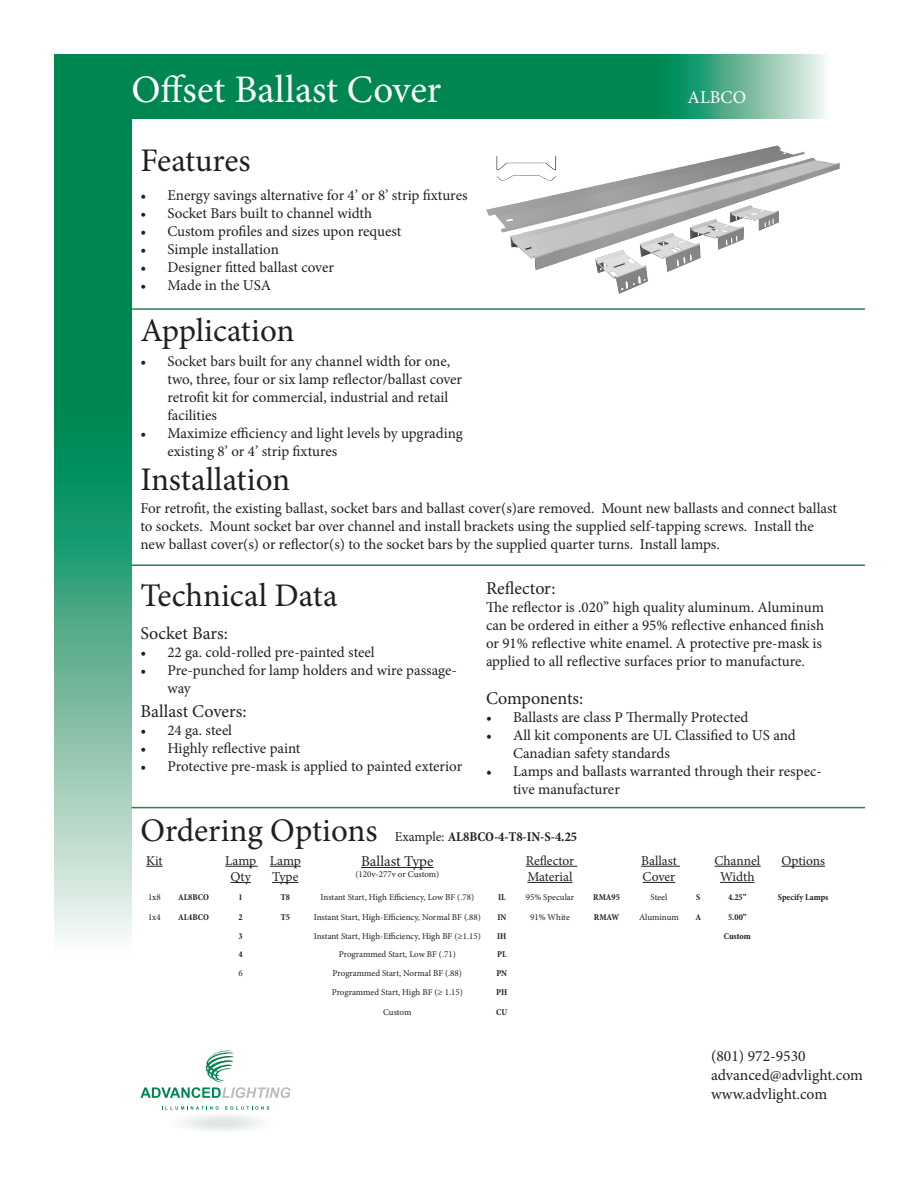
<style>
.page{position:relative;width:918px;height:1188px;background:#fff}
.page>*{position:absolute;margin:0;border:0;box-sizing:border-box;transform-origin:0 0}
.t1{font:39px "Minion Pro";color:#fff}
.t2{font:33px "Minion Pro";color:#231f20}
.t3{font:18px "Minion Pro";color:#231f20}
.t4{font:18px "Minion Pro";letter-spacing:.005em;color:#fff}
.t5{font:15.6px/18.8px "Minion Pro";color:#231f20}
.t6{font:15px/18px "Minion Pro";color:#231f20}
.t7{font:13.5px/16.2px "Minion Pro";color:#231f20}
.t8{font:700 condensed 13.5px "Minion Pro";color:#231f20}
.t9{font:9px "Minion Pro";color:#231f20}
.t10{font:700 condensed 9px "Minion Pro";color:#231f20}
.s1{font-weight:400;font-stretch:normal}
</style>
<div class="page">
<div style="left:173px;top:1113px;width:98px;height:19px;background:#fbfcfd;border-radius:50%"></div>
<div style="left:173px;top:1114px;width:97px;height:18px;background:#fafcfc;border-radius:50%"></div>
<div style="left:179px;top:1115px;width:85px;height:16px;background:#f6f8f9;border-radius:50%"></div>
<div style="left:186px;top:1116px;width:71px;height:14px;background:#f3f5f5;border-radius:50%"></div>
<div style="left:187px;top:1116px;width:69px;height:13px;background:#f3f5f5;border-radius:50%"></div>
<div style="left:190px;top:1117px;width:64px;height:12px;background:#eff1f3;border-radius:50%"></div>
<div style="left:195px;top:1118px;width:53px;height:10px;background:#eceeee;border-radius:50%"></div>
<div style="left:196px;top:1118px;width:52px;height:10px;background:#ebecee;border-radius:50%"></div>
<div style="left:202px;top:1119px;width:40px;height:8px;background:#e7eaeb;border-radius:50%"></div>
<div style="left:204px;top:1120px;width:35px;height:6px;background:#e3e4e4;border-radius:50%"></div>
<svg style="left:162px;top:1106px;width:57px;height:4px"></svg>
<svg style="left:225px;top:1106px;width:44px;height:4px"></svg>
<svg style="left:140px;top:1050px;width:151px;height:48px"></svg>
<svg style="left:54px;top:55px;width:77px;height:884px;background:#44a680"></svg>
<svg style="left:55px;top:55px;width:770px;height:63px;background:#179161"></svg>
<hr style="left:131px;top:308px;width:734px;height:2px;background:#248452">
<hr style="left:131px;top:564px;width:734px;height:2px;background:#248452">
<hr style="left:131px;top:807px;width:734px;height:1px;background:#248452">
<svg style="left:146px;top:866px;width:17px;height:1px"></svg>
<hr style="left:225px;top:866px;width:33px;height:1px;background:#231f20">
<svg style="left:231px;top:882px;width:20px;height:1px"></svg>
<hr style="left:270px;top:866px;width:31px;height:1px;background:#231f20">
<svg style="left:272px;top:882px;width:27px;height:1px"></svg>
<hr style="left:361px;top:867px;width:73px;height:1px;background:#231f20">
<hr style="left:526px;top:866px;width:51px;height:1px;background:#231f20">
<hr style="left:527px;top:882px;width:46px;height:1px;background:#231f20">
<hr style="left:641px;top:866px;width:39px;height:1px;background:#231f20">
<hr style="left:643px;top:882px;width:32px;height:1px;background:#231f20">
<hr style="left:714px;top:866px;width:47px;height:1px;background:#231f20">
<hr style="left:720px;top:882px;width:35px;height:1px;background:#231f20">
<hr style="left:781px;top:866px;width:44px;height:1px;background:#231f20">
<img style="left:486px;top:146px;width:354px;height:148px">
<h1 class="t1" style="left:131px;top:64px;width:312px">Offset Ballast Cover</h1>
<h2 class="t2" style="left:140px;top:139px;width:112px">Features</h2>
<p class="t6" style="left:140px;top:186px;width:329px">• Energy savings alternative for 4’ or 8’ strip fixtures</p>
<p class="t6" style="left:140px;top:204px;width:233px">• Socket Bars built to channel width</p>
<p class="t6" style="left:140px;top:222px;width:263px">• Custom profiles and sizes upon request</p>
<p class="t6" style="left:140px;top:240px;width:140px">• Simple installation</p>
<p class="t6" style="left:140px;top:258px;width:195px">• Designer fitted ballast cover</p>
<p class="t6" style="left:140px;top:276px;width:132px">• Made in the USA</p>
<h2 class="t2" style="left:140px;top:309px;width:156px">Application</h2>
<p class="t6" style="left:167px;top:352px;width:296px;text-indent:-27px">• Socket bars built for any channel width for one, two, three, four or six lamp reflector/ballast cover retrofit kit for commercial, industrial and retail facilities</p>
<p class="t6" style="left:167px;top:424px;width:297px;text-indent:-27px">• Maximize efficiency and light levels by upgrading existing 8’ or 4’ strip fixtures</p>
<h2 class="t2" style="left:140px;top:458px;width:151px">Installation</h2>
<p class="t4" style="left:688px;top:85px;width:60px">ALBCO</p>
<p class="t6" style="left:140px;top:499px;width:698px">For retrofit, the existing ballast, socket bars and ballast cover(s)are removed. Mount new ballasts and connect ballast to sockets. Mount socket bar over channel and install brackets using the supplied self-tapping screws. Install the new ballast cover(s) or reflector(s) to the socket bars by the supplied quarter turns. Install lamps.</p>
<h2 class="t2" style="left:140px;top:573px;width:199px">Technical Data</h2>
<p class="t3" style="left:140px;top:622px;width:89px">Socket Bars:</p>
<p class="t6" style="left:140px;top:644px;width:236px">• 22 ga. cold-rolled pre-painted steel</p>
<p class="t6" style="left:167px;top:662px;width:291px;text-indent:-27px">• Pre-punched for lamp holders and wire passage&shy;way</p>
<p class="t3" style="left:140px;top:699px;width:108px">Ballast Covers:</p>
<p class="t6" style="left:140px;top:721px;width:93px">• 24 ga. steel</p>
<p class="t6" style="left:140px;top:739px;width:162px">• Highly reflective paint</p>
<p class="t6" style="left:140px;top:757px;width:323px">• Protective pre-mask is applied to painted exterior</p>
<p class="t3" style="left:486px;top:577px;width:71px">Reflector:</p>
<p class="t6" style="left:486px;top:599px;width:340px">The reflector is .020” high quality aluminum. Aluminum can be ordered in either a 95% reflective enhanced finish or 91% reflective white enamel. A protective pre-mask is applied to all reflective surfaces prior to manufacture.</p>
<p class="t3" style="left:486px;top:686px;width:99px">Components:</p>
<p class="t6" style="left:486px;top:708px;width:264px">• Ballasts are class P Thermally Protected</p>
<p class="t6" style="left:513px;top:726px;width:284px;text-indent:-27px">• All kit components are UL Classified to US and<br>Canadian safety standards</p>
<p class="t6" style="left:513px;top:762px;width:310px;text-indent:-27px">• Lamps and ballasts warranted through their respec&shy;tive manufacturer</p>
<h2 class="t2" style="left:140px;top:809px;width:239px">Ordering Options</h2>
<p class="t8" style="left:395px;top:828px;width:184px"><span class="s1">Example:</span> AL8BCO-4-T8-IN-S-4.25</p>
<p class="t7" style="left:146px;top:853px;width:18px">Kit</p>
<p class="t7" style="left:225px;top:853px;width:33px;text-align:center">Lamp<br>Qty</p>
<p class="t7" style="left:270px;top:853px;width:33px">Lamp<br>Type</p>
<p class="t6" style="left:361px;top:852px;width:74px">Ballast Type</p>
<p class="t9" style="left:355px;top:868px;width:85px">(120v-277v or Custom)</p>
<p class="t7" style="left:526px;top:853px;width:50px">Reflector<br>Material</p>
<p class="t7" style="left:641px;top:853px;width:37px">Ballast<br>Cover</p>
<p class="t7" style="left:714px;top:853px;width:47px;text-align:center">Channel<br>Width</p>
<p class="t7" style="left:781px;top:853px;width:45px">Options</p>
<p class="t9" style="left:148px;top:891px;width:14px">1x8</p>
<p class="t10" style="left:178px;top:891px;width:32px">AL8BCO</p>
<p class="t10" style="left:239px;top:891px;width:6px">1</p>
<p class="t10" style="left:281px;top:891px;width:11px">T8</p>
<p class="t9" style="left:321px;top:891px;width:155px">Instant Start, High Efficiency, Low BF (.78)</p>
<p class="t10" style="left:498px;top:891px;width:9px">IL</p>
<p class="t9" style="left:526px;top:891px;width:50px">95% Specular</p>
<p class="t10" style="left:593px;top:891px;width:28px">RMA95</p>
<p class="t9" style="left:651px;top:891px;width:18px">Steel</p>
<p class="t10" style="left:696px;top:891px;width:6px">S</p>
<p class="t10" style="left:728px;top:891px;width:20px">4.25”</p>
<p class="t10" style="left:778px;top:891px;width:52px">Specify Lamps</p>
<p class="t9" style="left:148px;top:911px;width:14px">1x4</p>
<p class="t10" style="left:178px;top:911px;width:32px">AL4BCO</p>
<p class="t10" style="left:239px;top:911px;width:6px">2</p>
<p class="t10" style="left:281px;top:911px;width:11px">T5</p>
<p class="t9" style="left:314px;top:911px;width:169px">Instant Start, High-Efficiency, Normal BF (.88)</p>
<p class="t10" style="left:497px;top:911px;width:10px">IN</p>
<p class="t9" style="left:530px;top:911px;width:41px">91% White</p>
<p class="t10" style="left:594px;top:911px;width:27px">RMAW</p>
<p class="t9" style="left:639px;top:911px;width:41px">Aluminum</p>
<p class="t10" style="left:695px;top:911px;width:7px">A</p>
<p class="t10" style="left:728px;top:911px;width:20px">5.00”</p>
<p class="t10" style="left:239px;top:930px;width:6px">3</p>
<p class="t9" style="left:314px;top:930px;width:168px">Instant Start, High-Efficiency, High BF (≥1.15)</p>
<p class="t10" style="left:497px;top:930px;width:11px">IH</p>
<p class="t10" style="left:724px;top:930px;width:28px">Custom</p>
<p class="t10" style="left:239px;top:948px;width:6px">4</p>
<p class="t9" style="left:339px;top:949px;width:118px">Programmed Start, Low BF (.71)</p>
<p class="t10" style="left:497px;top:948px;width:11px">PL</p>
<p class="t9" style="left:239px;top:967px;width:6px">6</p>
<p class="t9" style="left:333px;top:967px;width:131px">Programmed Start, Normal BF (.88)</p>
<p class="t10" style="left:496px;top:967px;width:12px">PN</p>
<p class="t9" style="left:332px;top:986px;width:133px">Programmed Start, High BF (≥ 1.15)</p>
<p class="t10" style="left:496px;top:985px;width:13px">PH</p>
<p class="t9" style="left:383px;top:1006px;width:30px">Custom</p>
<p class="t10" style="left:496px;top:1006px;width:13px">CU</p>
<p class="t5" style="left:711px;top:1047px;width:154px">(801) 972-9530 advanced@advlight.com www.advlight.com</p>
</div>
